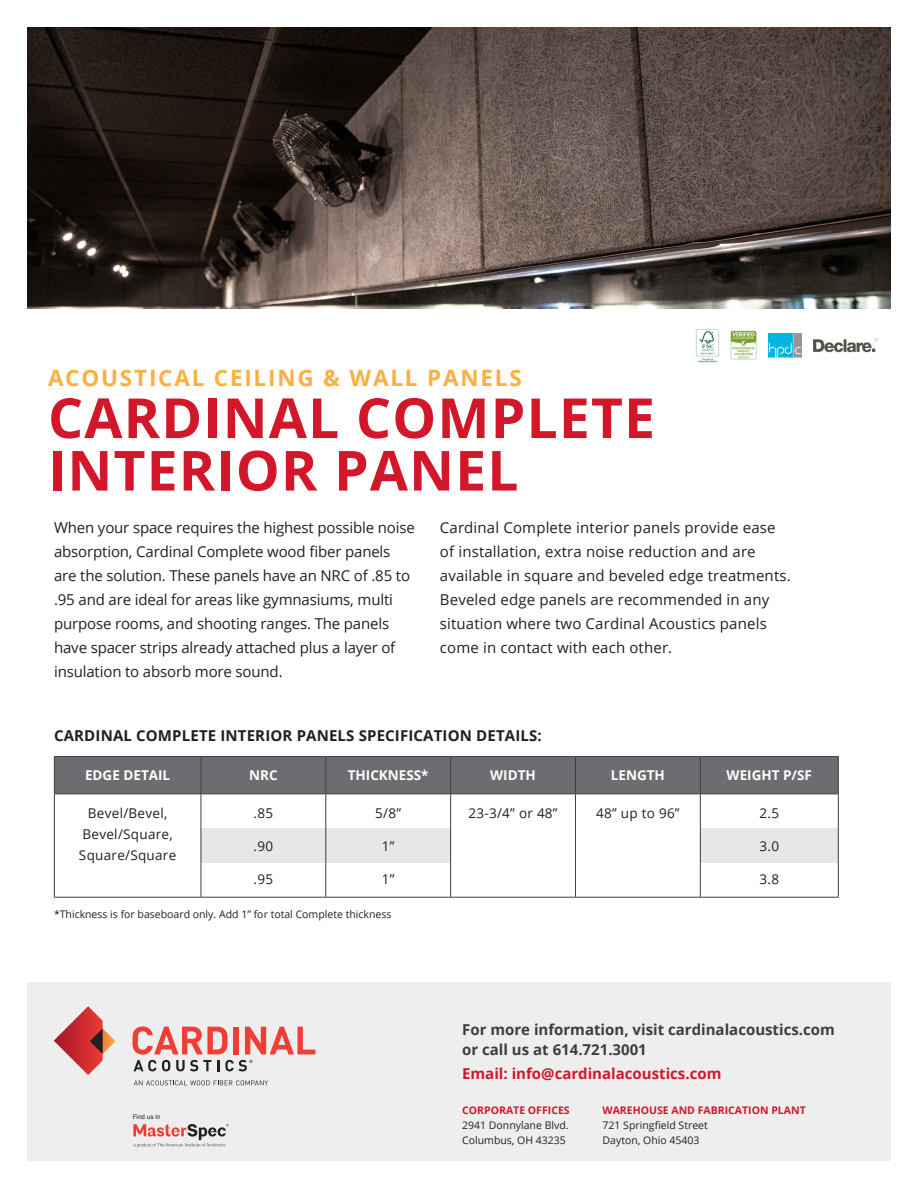
<style>
.page{position:relative;width:918px;height:1188px;background:#fff}
.page>*{position:absolute;margin:0;border:0;box-sizing:border-box;transform-origin:0 0}
.t1{font:700 55.35px "Open Sans";letter-spacing:.02em;color:#d2172b}
.t2{font:700 22.5px "Open Sans";letter-spacing:.08em;color:#fbb03f}
.Body_Copy{font:15px/24px "Open Sans";letter-spacing:-.01em;color:#231f20}
.Body_Copy-2{font:15px/24px "Open Sans";letter-spacing:.01em;color:#231f20}
.t3{font:700 15px/19.5px "Open Sans";color:#3e3e3f}
.Body_Copy-3{font:700 15px "Open Sans";letter-spacing:.01em;color:#231f20}
.t4{font:700 15px "Open Sans";color:#d2172b}
.t5{font:13.5px/21px "Open Sans";letter-spacing:.02em;color:#231f20}
.t6{font:700 13.5px "Open Sans";color:#fff}
.t7{font:10.5px/15px "Open Sans";color:#231f20}
.t8{font:700 10.5px "Open Sans";color:#d2172b}
.t9{font:6.45px "Arial";color:#231f20}
</style>
<div class="page">
<div style="left:5px;top:983px;width:911px;height:205px;background:#eeeeef"></div>
<svg style="left:54px;top:1006px;width:61px;height:69px"></svg>
<svg style="left:132px;top:1026px;width:183px;height:45px"></svg>
<svg style="left:134px;top:1080px;width:134px;height:5px"></svg>
<svg style="left:133px;top:1124px;width:96px;height:23px"></svg>
<img style="left:27px;top:27px;width:864px;height:282px">
<div style="left:0;top:0;width:27px;height:1188px;background:#fff"></div>
<div style="left:0;top:1161px;width:918px;height:27px;background:#fff"></div>
<div style="left:891px;top:0;width:27px;height:1188px;background:#fff"></div>
<div style="left:201px;top:829px;width:250px;height:34px;background:#e6e7e9"></div>
<div style="left:700px;top:829px;width:138px;height:34px;background:#e6e7e9"></div>
<div style="left:55px;top:757px;width:783px;height:37px;background:#6c6d70"></div>
<hr style="left:838px;top:794px;width:1px;height:103px;background:#3e3e3f">
<hr style="left:700px;top:897px;width:139px;height:1px;background:#3e3e3f">
<hr style="left:54px;top:794px;width:1px;height:103px;background:#3e3e3f">
<hr style="left:54px;top:897px;width:147px;height:1px;background:#3e3e3f">
<hr style="left:201px;top:757px;width:1px;height:37px;background:#3e3e3f">
<hr style="left:201px;top:794px;width:1px;height:103px;background:#3e3e3f">
<hr style="left:201px;top:897px;width:125px;height:1px;background:#3e3e3f">
<hr style="left:325px;top:757px;width:1px;height:37px;background:#3e3e3f">
<hr style="left:325px;top:794px;width:1px;height:103px;background:#3e3e3f">
<hr style="left:326px;top:897px;width:125px;height:1px;background:#3e3e3f">
<hr style="left:450px;top:757px;width:1px;height:37px;background:#3e3e3f">
<hr style="left:450px;top:794px;width:1px;height:103px;background:#3e3e3f">
<hr style="left:451px;top:897px;width:124px;height:1px;background:#3e3e3f">
<hr style="left:575px;top:757px;width:1px;height:37px;background:#3e3e3f">
<hr style="left:700px;top:757px;width:1px;height:37px;background:#3e3e3f">
<hr style="left:575px;top:794px;width:1px;height:103px;background:#3e3e3f">
<hr style="left:700px;top:794px;width:1px;height:103px;background:#3e3e3f">
<hr style="left:575px;top:897px;width:125px;height:1px;background:#3e3e3f">
<hr style="left:54px;top:756px;width:147px;height:1px;background:#3e3e3f">
<hr style="left:54px;top:757px;width:1px;height:37px;background:#3e3e3f">
<hr style="left:201px;top:756px;width:125px;height:1px;background:#3e3e3f">
<hr style="left:326px;top:756px;width:125px;height:1px;background:#3e3e3f">
<hr style="left:451px;top:756px;width:124px;height:1px;background:#3e3e3f">
<hr style="left:575px;top:756px;width:125px;height:1px;background:#3e3e3f">
<hr style="left:700px;top:756px;width:139px;height:1px;background:#3e3e3f">
<hr style="left:838px;top:757px;width:1px;height:37px;background:#3e3e3f">
<hr style="left:54px;top:794px;width:147px;height:1px;background:#3e3e3f">
<hr style="left:201px;top:794px;width:125px;height:1px;background:#3e3e3f">
<hr style="left:326px;top:794px;width:125px;height:1px;background:#3e3e3f">
<hr style="left:451px;top:794px;width:124px;height:1px;background:#3e3e3f">
<hr style="left:575px;top:794px;width:125px;height:1px;background:#3e3e3f">
<hr style="left:700px;top:794px;width:139px;height:1px;background:#3e3e3f">
<img style="left:814px;top:337px;width:64px;height:16px">
<img style="left:695px;top:329px;width:62px;height:34px">
<img style="left:768px;top:333px;width:34px;height:24px">
<p class="t2" style="left:48px;top:362px;width:475px">ACOUSTICAL CEILING &amp; WALL PANELS</p>
<p class="t1" style="left:48px;top:379px;width:609px">CARDINAL COMPLETE</p>
<p class="t1" style="left:48px;top:431px;width:472px">INTERIOR PANEL</p>
<p class="Body_Copy" style="left:54px;top:515px;width:362px">When your space requires the highest possible noise absorption, Cardinal Complete wood fiber panels are the solution. These panels have an NRC of .85 to .95 and are ideal for areas like gymnasiums, multi purpose rooms, and shooting ranges. The panels have spacer strips already attached plus a layer of insulation to absorb more sound.</p>
<p class="Body_Copy-2" style="left:440px;top:515px;width:352px">Cardinal Complete interior panels provide ease of installation, extra noise reduction and are available in square and beveled edge treatments.<br>Beveled edge panels are recommended in any situation where two Cardinal Acoustics panels come in contact with each other.</p>
<p class="Body_Copy-3" style="left:54px;top:725px;width:489px">CARDINAL COMPLETE INTERIOR PANELS SPECIFICATION DETAILS:</p>
<p class="t6" style="left:85px;top:766px;width:87px">EDGE DETAIL</p>
<p class="t6" style="left:249px;top:766px;width:30px">NRC</p>
<p class="t6" style="left:348px;top:766px;width:82px">THICKNESS*</p>
<p class="t6" style="left:490px;top:766px;width:47px">WIDTH</p>
<p class="t6" style="left:611px;top:766px;width:56px">LENGTH</p>
<p class="t6" style="left:727px;top:766px;width:87px">WEIGHT P/SF</p>
<p class="t5" style="left:88px;top:802px;width:81px">Bevel/Bevel,</p>
<p class="t5" style="left:79px;top:823px;width:99px">Bevel/Square,<br>Square/Square</p>
<p class="t5" style="left:254px;top:802px;width:21px">.85</p>
<p class="t5" style="left:254px;top:835px;width:21px">.90</p>
<p class="t5" style="left:254px;top:868px;width:21px">.95</p>
<p class="t5" style="left:375px;top:802px;width:27px">5/8”</p>
<p class="t5" style="left:382px;top:835px;width:14px">1”</p>
<p class="t5" style="left:382px;top:868px;width:14px">1”</p>
<p class="t5" style="left:468px;top:802px;width:91px">23-3/4” or 48”</p>
<p class="t5" style="left:596px;top:802px;width:85px">48” up to 96”</p>
<p class="t5" style="left:760px;top:802px;width:21px">2.5</p>
<p class="t5" style="left:760px;top:835px;width:21px">3.0</p>
<p class="t5" style="left:760px;top:868px;width:21px">3.8</p>
<p class="t7" style="left:54px;top:907px;width:339px">*Thickness is for baseboard only. Add 1” for total Complete thickness</p>
<p class="t9" style="left:133px;top:1113px;width:29px">Find us in</p>
<p class="t3" style="left:462px;top:1020px;width:374px">For more information, visit cardinalacoustics.com or call us at 614.721.3001</p>
<p class="t4" style="left:462px;top:1063px;width:261px">Email: info@cardinalacoustics.com</p>
<p class="t8" style="left:462px;top:1103px;width:109px">CORPORATE OFFICES</p>
<p class="t7" style="left:462px;top:1117px;width:108px">2941 Donnylane Blvd.<br>Columbus, OH 43235</p>
<p class="t8" style="left:603px;top:1103px;width:205px">WAREHOUSE AND FABRICATION PLANT</p>
<p class="t7" style="left:603px;top:1117px;width:107px">721 Springfield Street</p>
<p class="t7" style="left:603px;top:1132px;width:98px">Dayton, Ohio 45403</p>
</div>
